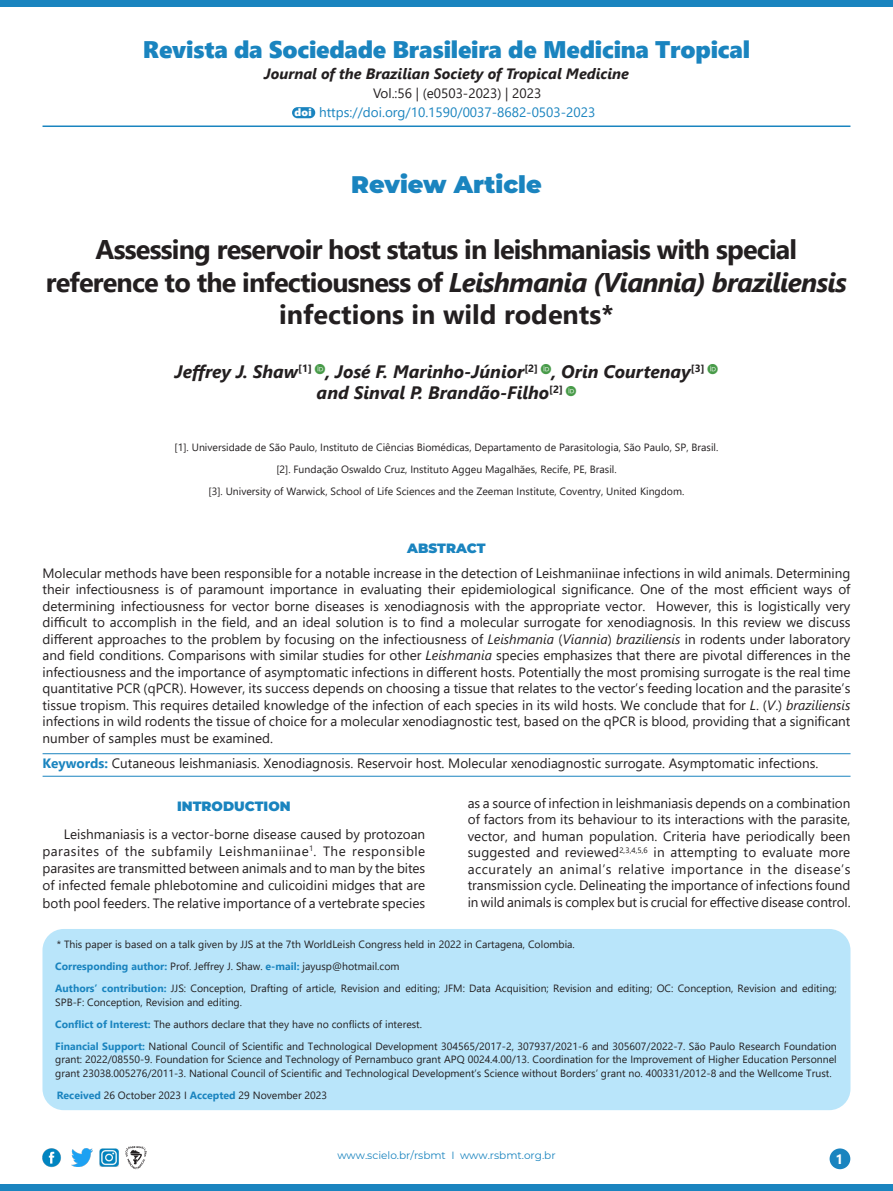
<style>
.page{position:relative;width:893px;height:1191px;background:#fff}
.page>*{position:absolute;margin:0;border:0;box-sizing:border-box;transform-origin:0 0}
.t1{font:700 27px/32.4px "Segoe UI";letter-spacing:-.03em;color:#231f20;text-align:center}
.t2{font:24px "Segoe UI Black";letter-spacing:-.01em;color:#1a84bf}
.t3{font:900 24px "Montserrat";color:#1a84bf}
.t4{font:italic 700 18px/21.6px "Segoe UI";color:#231f20;text-align:center}
.t5{font:italic 700 15px "Segoe UI";color:#231f20}
.t6{font:13.5px/16.5px "Segoe UI";color:#231f20;text-align:justify}
.t7{font:13.5px "Segoe UI";color:#1a84bf}
.t8{font:900 13.5px "Montserrat";color:#1a84bf}
.t9{font:700 13.5px "Ebrima";color:#fff}
.t10{font:10.5px/22px "Segoe UI";color:#231f20}
.t11{font:10.5px "Montserrat";color:#1a84bf}
.t12{font:10.5px "Segoe UI Black";color:#fff}
.s1{font-style:italic}
.s2{font-weight:700;color:#1a84bf}
</style>
<div class="page">
<div style="left:830px;top:1148px;width:20px;height:21px;background:#1a84bf;border-radius:50%"></div>
<img style="left:71px;top:1148px;width:22px;height:18px">
<div style="left:0;top:0;width:893px;height:6px;background:#1a84bf"></div>
<div style="left:0;top:1184px;width:893px;height:7px;background:#1a84bf"></div>
<img style="left:42px;top:1148px;width:19px;height:20px">
<img style="left:99px;top:1148px;width:20px;height:18px">
<hr style="left:43px;top:753px;width:807px;height:1px;background:#1a84bf">
<hr style="left:43px;top:776px;width:807px;height:1px;background:#1a84bf">
<hr style="left:43px;top:125px;width:807px;height:2px;background:#1a84bf">
<div style="left:292px;top:107px;width:23px;height:11px;background:#1a84bf;border-radius:6px"></div>
<svg style="left:125px;top:1146px;width:22px;height:23px"></svg>
<div style="left:42px;top:929px;width:808px;height:181px;background:#b9e5fa;border-radius:21px"></div>
<h2 class="t2" style="left:143px;top:32px;width:609px">Revista da Sociedade Brasileira de Medicina Tropical</h2>
<p class="t5" style="left:264px;top:59px;width:366px">Journal of the Brazilian Society of Tropical Medicine</p>
<p class="t6" style="left:373px;top:84px;width:170px">Vol.:56 | (e0503-2023) | 2023</p>
<p class="t7" style="left:319px;top:100px;width:278px">https://doi.org/10.1590/0037-8682-0503-2023</p>
<p class="t12" style="left:295px;top:105px;width:19px">doi</p>
<h2 class="t3" style="left:351px;top:166px;width:192px">Review Article</h2>
<h1 class="t1" style="left:46px;top:231px;width:803px">Assessing reservoir host status in leishmaniasis with special reference to the infectiousness of <span class="s1">Leishmania (Viannia) braziliensis </span>infections in wild rodents*</h1>
<h3 class="t4" style="left:175px;top:358px;width:531px">Jeffrey J. Shaw<sup>[1]</sup> , José F. Marinho-Júnior<sup>[2]</sup> , Orin Courtenay<sup>[3] </sup>and Sinval P. Brandão-Filho<sup>[2]</sup></h3>
<p class="t10" style="left:175px;top:435px;width:545px;text-align:center">[1]. Universidade de São Paulo, Instituto de Ciências Biomédicas, Departamento de Parasitologia, São Paulo, SP, Brasil. [2]. Fundação Oswaldo Cruz, Instituto Aggeu Magalhães, Recife, PE, Brasil.<br>[3]. University of Warwick, School of Life Sciences and the Zeeman Institute, Coventry, United Kingdom.</p>
<p class="t8" style="left:407px;top:538px;width:80px">ABSTRACT</p>
<p class="t6" style="left:42px;top:563px;width:809px">Molecular methods have been responsible for a notable increase in the detection of Leishmaniinae infections in wild animals. Determining their infectiousness is of paramount importance in evaluating their epidemiological significance. One of the most efficient ways of determining infectiousness for vector borne diseases is xenodiagnosis with the appropriate vector. However, this is logistically very difficult to accomplish in the field, and an ideal solution is to find a molecular surrogate for xenodiagnosis. In this review we discuss different approaches to the problem by focusing on the infectiousness of <span class="s1">Leishmania</span> (<span class="s1">Viannia</span>) <span class="s1">braziliensis</span> in rodents under laboratory and field conditions. Comparisons with similar studies for other <span class="s1">Leishmania</span> species emphasizes that there are pivotal differences in the infectiousness and the importance of asymptomatic infections in different hosts. Potentially the most promising surrogate is the real time quantitative PCR (qPCR). However, its success depends on choosing a tissue that relates to the vector’s feeding location and the parasite’s tissue tropism. This requires detailed knowledge of the infection of each species in its wild hosts. We conclude that for <span class="s1">L</span>. (<span class="s1">V</span>.) <span class="s1">braziliensis </span>infections in wild rodents the tissue of choice for a molecular xenodiagnostic test, based on the qPCR is blood, providing that a significant number of samples must be examined.</p>
<p class="t6" style="left:42px;top:753px;width:777px"><span class="s2">Keywords:</span> Cutaneous leishmaniasis. Xenodiagnosis. Reservoir host. Molecular xenodiagnostic surrogate. Asymptomatic infections.</p>
<p class="t8" style="left:177px;top:796px;width:115px">INTRODUCTION</p>
<p class="t6" style="left:43px;top:824px;width:384px;line-height:17.2px;text-indent:21px">Leishmaniasis is a vector-borne disease caused by protozoan parasites of the subfamily Leishmaniinae<sup>1</sup>. The responsible parasites are transmitted between animals and to man by the bites of infected female phlebotomine and culicoidini midges that are both pool feeders. The relative importance of a vertebrate species</p>
<p class="t6" style="left:468px;top:793px;width:384px">as a source of infection in leishmaniasis depends on a combination of factors from its behaviour to its interactions with the parasite, vector, and human population. Criteria have periodically been suggested and reviewed<sup>2,3,4,5,6</sup> in attempting to evaluate more accurately an animal’s relative importance in the disease’s transmission cycle. Delineating the importance of infections found in wild animals is complex but is crucial for effective disease control.</p>
<p class="t10" style="left:55px;top:932px;width:783px">* This paper is based on a talk given by JJS at the 7th WorldLeish Congress held in 2022 in Cartagena, Colombia.<br><span class="s2">Corresponding author:</span> Prof. Jeffrey J. Shaw. <span class="s2">e-mail:</span> jayusp@hotmail.com<br><span class="s2">Authors’ contribution:</span> JJS: Conception, Drafting of article, Revision and editing; JFM: Data Acquisition; Revision and editing; OC: Conception, Revision and editing;</p>
<p class="t10" style="left:55px;top:990px;width:783px">SPB-F: Conception, Revision and editing.<br><span class="s2">Conflict of Interest:</span> The authors declare that they have no conflicts of interest.<br><span class="s2">Financial Support:</span> National Council of Scientific and Technological Development 304565/2017-2, 307937/2021-6 and 305607/2022-7. São Paulo Research Foundation</p>
<p class="t10" style="left:55px;top:1051px;width:783px;line-height:13.5px">grant: 2022/08550-9. Foundation for Science and Technology of Pernambuco grant APQ 0024.4.00/13. Coordination for the Improvement of Higher Education Personnel grant 23038.005276/2011-3. National Council of Scientific and Technological Development’s Science without Borders’ grant no. 400331/2012-8 and the Wellcome Trust.</p>
<p class="t10" style="left:57px;top:1083px;width:272px"><span class="s2">Received</span> 26 October 2023 I <span class="s2">Accepted</span> 29 November 2023</p>
<p class="t11" style="left:337px;top:1147px;width:220px">www.scielo.br/rsbmt I www.rsbmt.org.br</p>
<p class="t9" style="left:835px;top:1148px;width:9px">1</p>
</div>
